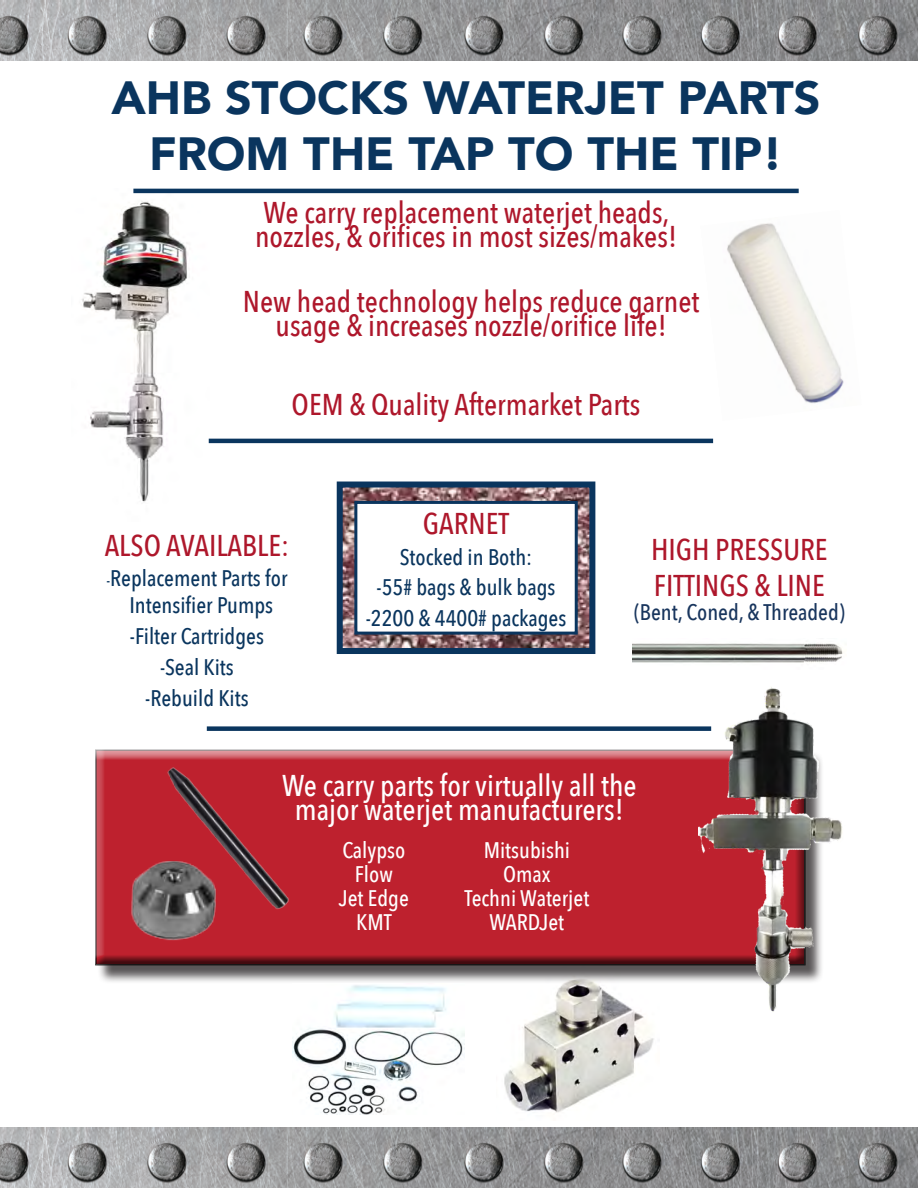
<style>
.page{position:relative;width:918px;height:1188px;background:#fff}
.page>*{position:absolute;margin:0;border:0;box-sizing:border-box;transform-origin:0 0}
.t1{font:900 46.5px/55.8px "Avenir";color:#0a355e;text-align:center}
.New_Subheading{font:500 30px/24px "Avenir Next Condensed";color:#ae172b;text-align:center}
.New_Subheading-2{font:500 30px/24px "Avenir Next Condensed";color:#fff;text-align:center}
.Company_Name{font:500 30px/36px "Avenir Next Condensed";color:#ae172b}
.Company_Name-2{font:500 22.5px/27px "Avenir Next Condensed";color:#0a355e;text-align:center}
.New_Subheading-3{font:500 22.5px "Avenir Next Condensed";color:#fff}
.New_Subheading-4{font:500 22.5px "Avenir Next Condensed";color:#18355d}
.s1{font-size:16.5px}
</style>
<div class="page">
<img style="left:504px;top:984px;width:150px;height:129px">
<img style="left:0;top:0;width:918px;height:60px">
<img style="left:0;top:1128px;width:918px;height:60px">
<img style="left:632px;top:643px;width:211px;height:20px">
<img style="left:727px;top:223px;width:117px;height:181px">
<img style="left:82px;top:193px;width:128px;height:309px">
<hr style="left:209px;top:439px;width:504px;height:4px;background:#0a355e">
<div style="left:207px;top:726px;width:504px;height:5px;background:#0a355e"></div>
<img style="left:344px;top:489px;width:244px;height:158px">
<div style="left:337px;top:482px;width:258px;height:172px;border:6px solid #0a355e"></div>
<div style="left:356px;top:502px;width:220px;height:131px;background:#fff"></div>
<div style="left:354px;top:501px;width:224px;height:134px;border:3px solid #0a355e"></div>
<div style="left:97px;top:752px;width:727px;height:232px;background:#231f20;opacity:.75"></div>
<div style="left:95px;top:749px;width:712px;height:218px;background:#231f20;opacity:.75"></div>
<hr style="left:133px;top:189px;width:666px;height:4px;background:#0a355e">
<img style="left:95px;top:836px;width:5px;height:121px">
<img style="left:292px;top:985px;width:172px;height:130px">
<img style="left:698px;top:687px;width:144px;height:325px">
<img style="left:100px;top:726px;width:264px;height:256px">
<p class="t1" style="left:111px;top:69px;width:711px">AHB STOCKS WATERJET PARTS<br>FROM THE TAP TO THE TIP!</p>
<p class="New_Subheading" style="left:255px;top:201px;width:423px;text-align:left">We carry replacement waterjet heads, nozzles, &amp; orifices in most sizes/makes!</p>
<p class="New_Subheading" style="left:243px;top:289px;width:458px">New head technology helps reduce garnet usage &amp; increases nozzle/orifice life!</p>
<p class="New_Subheading" style="left:292px;top:392px;width:350px">OEM &amp; Quality Aftermarket Parts</p>
<p class="Company_Name" style="left:105px;top:527px;width:186px">ALSO AVAILABLE:</p>
<p class="Company_Name-2" style="left:106px;top:565px;width:183px"><span class="s1">-</span>Replacement Parts for<br>Intensifier Pumps</p>
<p class="Company_Name-2" style="left:130px;top:623px;width:136px">-Filter Cartridges</p>
<p class="Company_Name-2" style="left:160px;top:653px;width:75px">-Seal Kits</p>
<p class="Company_Name-2" style="left:145px;top:684px;width:105px">-Rebuild Kits</p>
<p class="Company_Name" style="left:423px;top:505px;width:88px">GARNET</p>
<p class="Company_Name-2" style="left:400px;top:543px;width:134px">Stocked in Both:</p>
<p class="Company_Name-2" style="left:377px;top:574px;width:180px">-55# bags &amp; bulk bags</p>
<p class="Company_Name-2" style="left:366px;top:605px;width:202px">-2200 &amp; 4400# packages</p>
<p class="Company_Name" style="left:651px;top:531px;width:178px">HIGH PRESSURE<br>FITTINGS &amp; LINE</p>
<p class="New_Subheading-4" style="left:634px;top:598px;width:212px">(Bent, Coned, &amp; Threaded)</p>
<p class="New_Subheading-2" style="left:282px;top:773px;width:356px">We carry parts for virtually all the major waterjet manufacturers!</p>
<p class="New_Subheading-3" style="left:342px;top:837px;width:64px">Calypso</p>
<p class="New_Subheading-3" style="left:355px;top:861px;width:40px">Flow</p>
<p class="New_Subheading-3" style="left:339px;top:885px;width:72px">Jet Edge</p>
<p class="New_Subheading-3" style="left:356px;top:909px;width:37px">KMT</p>
<p class="New_Subheading-3" style="left:484px;top:837px;width:88px">Mitsubishi</p>
<p class="New_Subheading-3" style="left:503px;top:861px;width:49px">Omax</p>
<p class="New_Subheading-3" style="left:464px;top:885px;width:126px">Techni Waterjet</p>
<p class="New_Subheading-3" style="left:490px;top:909px;width:76px">WARDJet</p>
</div>
